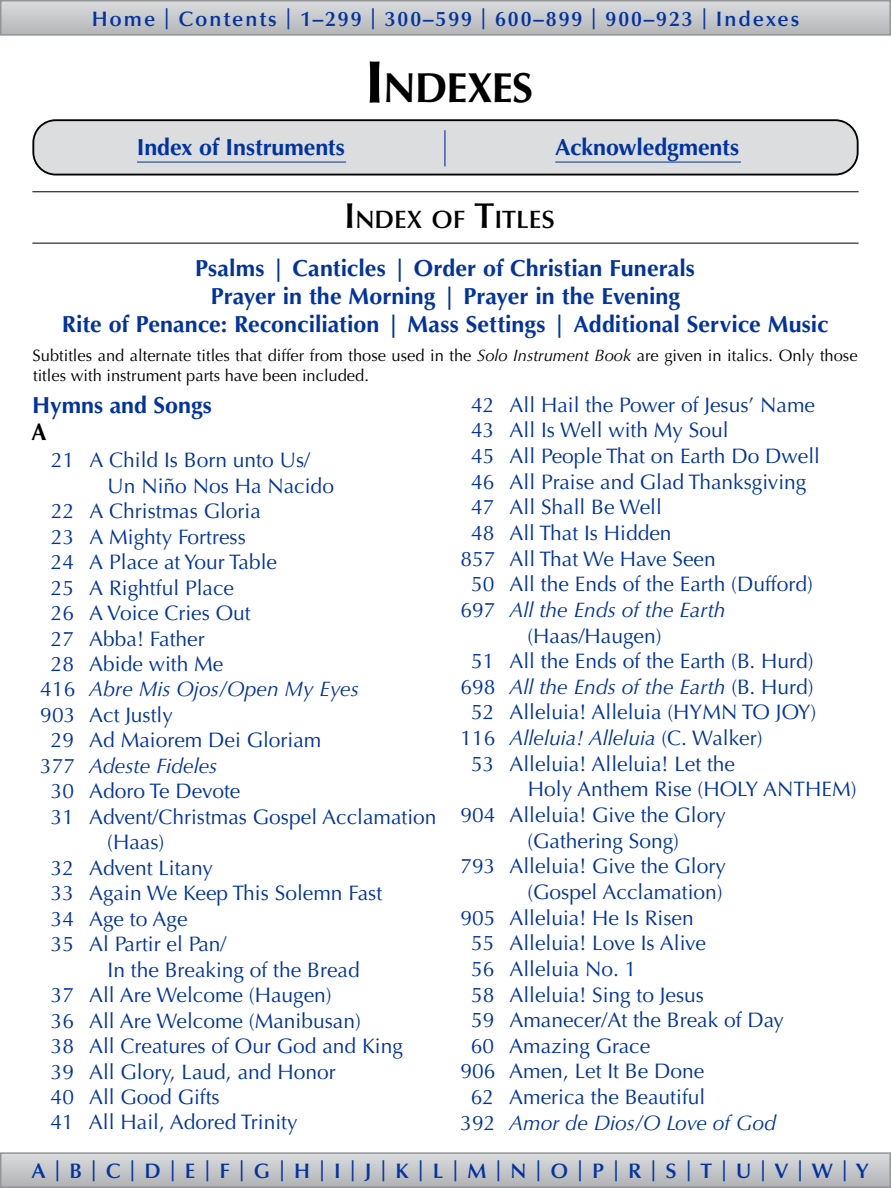
<style>
.page{position:relative;width:891px;height:1188px;background:#fff}
.page>*{position:absolute;margin:0;border:0;box-sizing:border-box;transform-origin:0 0}
.t1{font:700 42px "Optima LT Std";letter-spacing:-.02em;color:#000}
.t2{font:600 25.2px "Optima LT Std";color:#000}
.t3{font:700 24px "Optima LT Std";color:#000;scale:.94 1}
.t4{font:700 23.25px/27.9px "Optima LT Std";color:#0033a1;text-align:center}
.t5{font:21px "Optima LT Std";color:#0033a1}
.t6{font:italic 21px "Optima LT Std";color:#0033a1}
.t7{font:600 21px "Optima LT Std";letter-spacing:.09em;color:#0033a1}
.t8{font:16.5px/19.8px "Optima LT Std";color:#000}
.s1{font-size:60px}
.s2{font-size:36px}
.s3{font-style:italic}
.s4{font-style:normal}
</style>
<div class="page">
<svg style="left:3px;top:3px;width:885px;height:30px;background:#c6c8ca"></svg>
<div style="left:0;top:0;width:891px;height:36px;border:2px solid #939598"></div>
<svg style="left:3px;top:1155px;width:885px;height:30px;background:#c5c7c9"></svg>
<div style="left:0;top:1152px;width:891px;height:36px;border:2px solid #939598"></div>
<hr style="left:32px;top:192px;width:827px;height:1px;background:#000">
<hr style="left:32px;top:243px;width:827px;height:1px;background:#000">
<div style="left:33px;top:120px;width:825px;height:55px;background:#dcddde;border-radius:22px"></div>
<hr style="left:137px;top:162px;width:209px;height:1px;background:#0033a1">
<hr style="left:555px;top:162px;width:186px;height:1px;background:#0033a1">
<div style="left:32px;top:119px;width:827px;height:57px;border:2px solid #000;border-radius:22px"></div>
<hr style="left:444px;top:130px;width:2px;height:36px;background:#0033a1">
<p class="t7" style="left:92px;top:6px;width:709px">Home | Contents | 1–299 | 300–599 | 600–899 | 900–923 | Indexes</p>
<h1 class="t1" style="left:365px;top:64px;width:170px"><span class="s1">I</span>NDEXES</h1>
<p class="t4" style="left:137px;top:133px;width:210px">Index of Instruments</p>
<p class="t4" style="left:555px;top:133px;width:185px">Acknowledgments</p>
<p class="t2" style="left:344px;top:205px;width:213px"><span class="s2">I</span>NDEX OF <span class="s2">T</span>ITLES</p>
<p class="t4" style="left:62px;top:255px;width:769px">Psalms | Canticles | Order of Christian Funerals<br>Prayer in the Morning | Prayer in the Evening<br>Rite of Penance: Reconciliation | Mass Settings | Additional Service Music</p>
<p class="t8" style="left:33px;top:345px;width:826px">Subtitles and alternate titles that differ from those used in the <span class="s3">Solo Instrument Book</span> are given in italics. Only those titles with instrument parts have been included.</p>
<p class="t4" style="left:32px;top:392px;width:181px">Hymns and Songs</p>
<p class="t3" style="left:32px;top:418px;width:18px">A</p>
<p class="t5" style="left:51px;top:448px;width:260px">21 A Child Is Born unto Us/</p>
<p class="t5" style="left:108px;top:473px;width:228px">Un Niño Nos Ha Nacido</p>
<p class="t5" style="left:51px;top:499px;width:211px">22 A Christmas Gloria</p>
<p class="t5" style="left:51px;top:524px;width:196px">23 A Mighty Fortress</p>
<p class="t5" style="left:51px;top:550px;width:228px">24 A Place at Your Table</p>
<p class="t5" style="left:51px;top:575px;width:185px">25 A Rightful Place</p>
<p class="t5" style="left:51px;top:601px;width:201px">26 A Voice Cries Out</p>
<p class="t5" style="left:51px;top:626px;width:155px">27 Abba! Father</p>
<p class="t5" style="left:51px;top:652px;width:174px">28 Abide with Me</p>
<p class="t6" style="left:40px;top:677px;width:320px"><span class="s4">416</span> Abre Mis Ojos/Open My Eyes</p>
<p class="t5" style="left:40px;top:703px;width:134px">903 Act Justly</p>
<p class="t5" style="left:51px;top:728px;width:272px">29 Ad Maiorem Dei Gloriam</p>
<p class="t6" style="left:40px;top:753px;width:179px"><span class="s4">377</span> Adeste Fideles</p>
<p class="t5" style="left:51px;top:779px;width:191px">30 Adoro Te Devote</p>
<p class="t5" style="left:51px;top:805px;width:387px">31 Advent/Christmas Gospel Acclamation</p>
<p class="t5" style="left:107px;top:830px;width:59px">(Haas)</p>
<p class="t5" style="left:51px;top:855px;width:164px">32 Advent Litany</p>
<p class="t5" style="left:51px;top:881px;width:333px">33 Again We Keep This Solemn Fast</p>
<p class="t5" style="left:51px;top:906px;width:138px">34 Age to Age</p>
<p class="t5" style="left:51px;top:932px;width:177px">35 Al Partir el Pan/</p>
<p class="t5" style="left:108px;top:957px;width:254px">In the Breaking of the Bread</p>
<p class="t5" style="left:51px;top:983px;width:283px">37 All Are Welcome (Haugen)</p>
<p class="t5" style="left:51px;top:1008px;width:312px">36 All Are Welcome (Manibusan)</p>
<p class="t5" style="left:51px;top:1034px;width:354px">38 All Creatures of Our God and King</p>
<p class="t5" style="left:51px;top:1059px;width:287px">39 All Glory, Laud, and Honor</p>
<p class="t5" style="left:51px;top:1085px;width:171px">40 All Good Gifts</p>
<p class="t5" style="left:51px;top:1110px;width:248px">41 All Hail, Adored Trinity</p>
<p class="t5" style="left:471px;top:392px;width:345px">42 All Hail the Power of Jesus’ Name</p>
<p class="t5" style="left:471px;top:418px;width:259px">43 All Is Well with My Soul</p>
<p class="t5" style="left:471px;top:444px;width:350px">45 All People That on Earth Do Dwell</p>
<p class="t5" style="left:471px;top:469px;width:337px">46 All Praise and Glad Thanksgiving</p>
<p class="t5" style="left:471px;top:495px;width:192px">47 All Shall Be Well</p>
<p class="t5" style="left:471px;top:521px;width:202px">48 All That Is Hidden</p>
<p class="t5" style="left:461px;top:546px;width:257px">857 All That We Have Seen</p>
<p class="t5" style="left:471px;top:572px;width:343px">50 All the Ends of the Earth (Dufford)</p>
<p class="t6" style="left:461px;top:598px;width:267px"><span class="s4">697</span> All the Ends of the Earth</p>
<p class="t5" style="left:527px;top:623px;width:136px">(Haas/Haugen)</p>
<p class="t5" style="left:471px;top:649px;width:344px">51 All the Ends of the Earth (B. Hurd)</p>
<p class="t6" style="left:461px;top:674px;width:355px"><span class="s4">698</span> All the Ends of the Earth <span class="s4">(B. Hurd)</span></p>
<p class="t5" style="left:471px;top:700px;width:347px">52 Alleluia! Alleluia (HYMN TO JOY)</p>
<p class="t6" style="left:461px;top:726px;width:304px"><span class="s4">116</span> Alleluia! Alleluia <span class="s4">(C. Walker)</span></p>
<p class="t5" style="left:471px;top:751px;width:265px">53 Alleluia! Alleluia! Let the</p>
<p class="t5" style="left:528px;top:777px;width:330px">Holy Anthem Rise (HOLY ANTHEM)</p>
<p class="t5" style="left:461px;top:803px;width:267px">904 Alleluia! Give the Glory</p>
<p class="t5" style="left:527px;top:828px;width:153px">(Gathering Song)</p>
<p class="t5" style="left:461px;top:854px;width:267px">793 Alleluia! Give the Glory</p>
<p class="t5" style="left:527px;top:880px;width:197px">(Gospel Acclamation)</p>
<p class="t5" style="left:461px;top:905px;width:235px">905 Alleluia! He Is Risen</p>
<p class="t5" style="left:471px;top:931px;width:236px">55 Alleluia! Love Is Alive</p>
<p class="t5" style="left:471px;top:957px;width:167px">56 Alleluia No. 1</p>
<p class="t5" style="left:471px;top:982px;width:235px">58 Alleluia! Sing to Jesus</p>
<p class="t5" style="left:471px;top:1008px;width:315px">59 Amanecer/At the Break of Day</p>
<p class="t5" style="left:471px;top:1033px;width:181px">60 Amazing Grace</p>
<p class="t5" style="left:460px;top:1059px;width:245px">906 Amen, Let It Be Done</p>
<p class="t5" style="left:471px;top:1085px;width:236px">62 America the Beautiful</p>
<p class="t6" style="left:460px;top:1110px;width:317px"><span class="s4">392</span> Amor de Dios/O Love of God</p>
<p class="t7" style="left:32px;top:1159px;width:838px">A|B|C|D|E|F|G|H|I|J|K|L|M|N|O|P|R|S|T|U|V|W|Y</p>
</div>
